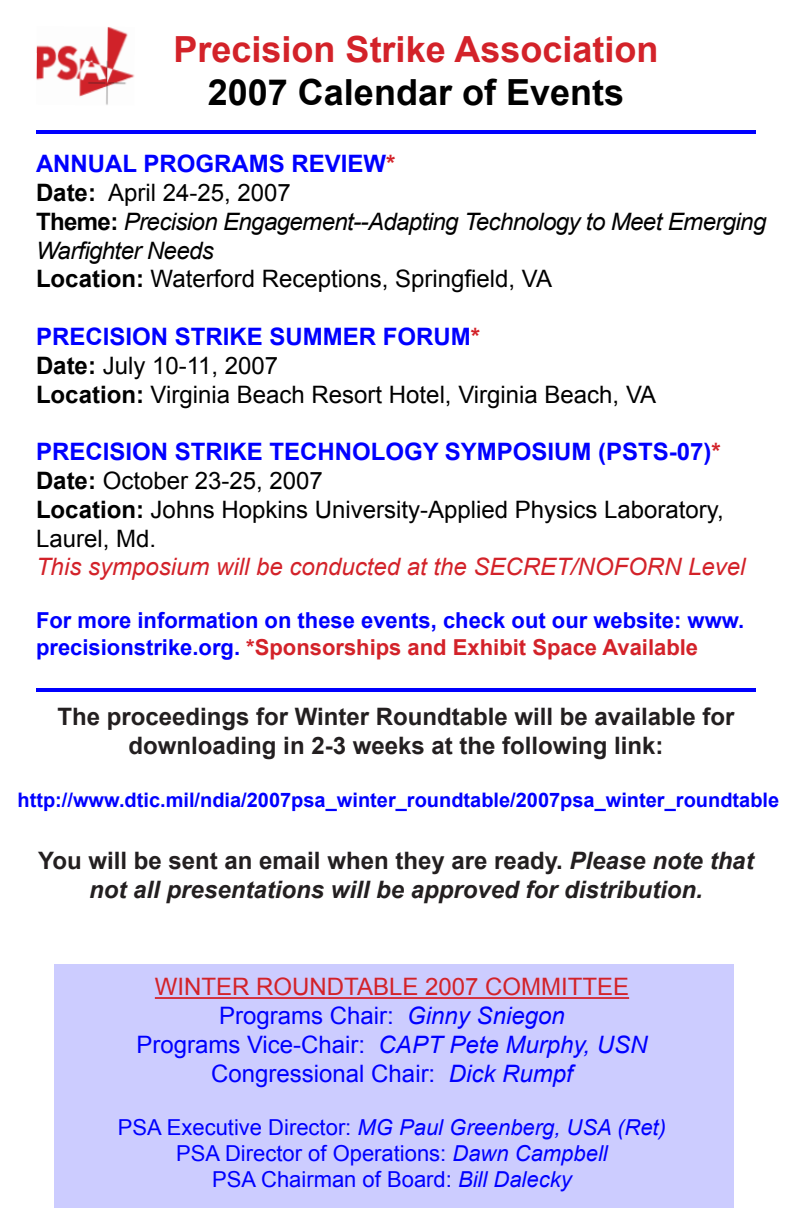
<style>
.page{position:relative;width:792px;height:1224px;background:#fff}
.page>*{position:absolute;margin:0;border:0;box-sizing:border-box;transform-origin:0 0}
.t1{font:700 36px "Arial";color:#d32229}
.t2{font:700 36px "Arial";color:#000}
.t3{font:24px "Arial";color:#000}
.t4{font:700 24px "Arial";color:#231f20}
.t5{font:700 24px "Arial";color:#00f}
.Agenda_headings{font:24px "Arial";color:#00f}
.t6{font:italic 24px/28.8px "Arial";letter-spacing:-.025em;color:#000}
.t7{font:italic 24px "Arial";color:#d32229}
.t8{font:italic 700 24px "Arial";color:#231f20}
.Agenda_headings-2{font:24px "Arial";color:#d32229}
.t9{font:700 22px/26.4px "Arial";color:#00f}
.Agenda_headings-3{font:22px "Arial";color:#00f}
.Agenda_headings-4{font:italic 22px "Arial";color:#00f}
.Agenda_headings-5{font:700 20px "Arial";color:#00f}
.s1{color:#d32229}
.s2{font-weight:700}
.s3{font-weight:700;font-style:normal}
.s4{font-style:italic}
.s5{font-style:normal}
</style>
<div class="page">
<img style="left:36px;top:27px;width:99px;height:78px">
<hr style="left:36px;top:130px;width:720px;height:4px;background:#00f">
<hr style="left:36px;top:688px;width:720px;height:4px;background:#00f">
<div style="left:54px;top:964px;width:680px;height:244px;background:#ccf"></div>
<hr style="left:155px;top:997px;width:474px;height:2px;background:#d32229">
<p class="t1" style="left:174px;top:26px;width:486px">Precision Strike Association</p>
<p class="t2" style="left:208px;top:69px;width:418px">2007 Calendar of Events</p>
<p class="t5" style="left:36px;top:148px;width:361px">ANNUAL PROGRAMS REVIEW<span class="s1">*</span></p>
<p class="t3" style="left:36px;top:177px;width:256px"><span class="s2">Date:</span> April 24-25, 2007</p>
<p class="t6" style="left:36px;top:207px;width:732px"><span class="s3">Theme:</span> Precision Engagement--Adapting Technology to Meet Emerging<br>Warfighter Needs</p>
<p class="t3" style="left:36px;top:263px;width:518px"><span class="s2">Location:</span> Waterford Receptions, Springfield, VA</p>
<p class="t5" style="left:36px;top:321px;width:446px">PRECISION STRIKE SUMMER FORUM<span class="s1">*</span></p>
<p class="t3" style="left:36px;top:350px;width:244px"><span class="s2">Date:</span> July 10-11, 2007</p>
<p class="t3" style="left:36px;top:379px;width:622px"><span class="s2">Location:</span> Virginia Beach Resort Hotel, Virginia Beach, VA</p>
<p class="t5" style="left:36px;top:436px;width:32px">Precision</p>
<p class="t5" style="left:175px;top:436px;width:32px">Strike</p>
<p class="t5" style="left:269px;top:436px;width:33px">Technology</p>
<p class="t5" style="left:445px;top:436px;width:34px">Symposium</p>
<p class="t5" style="left:598px;top:436px;width:124px">(PSTS-07)<span class="s1">*</span></p>
<p class="t3" style="left:36px;top:465px;width:288px"><span class="s2">Date:</span> October 23-25, 2007</p>
<p class="t3" style="left:36px;top:494px;width:689px"><span class="s2">Location:</span> Johns Hopkins University-Applied Physics Laboratory,</p>
<p class="t3" style="left:36px;top:523px;width:122px">Laurel, Md.</p>
<p class="t7" style="left:36px;top:552px;width:711px">This symposium will be conducted at the SECRET/NOFORN Level</p>
<p class="t9" style="left:36px;top:608px;width:710px">For more information on these events, check out our website: www. precisionstrike.org. <span class="s1">*Sponsorships and Exhibit Space Available</span></p>
<p class="t4" style="left:57px;top:701px;width:679px">The proceedings for Winter Roundtable will be available for</p>
<p class="t4" style="left:129px;top:730px;width:536px">downloading in 2-3 weeks at the following link:</p>
<p class="Agenda_headings-5" style="left:18px;top:786px;width:763px">http://www.dtic.mil/ndia/2007psa_winter_roundtable/2007psa_winter_roundtable</p>
<p class="t4" style="left:38px;top:845px;width:717px">You will be sent an email when they are ready. <span class="s4">Please note that</span></p>
<p class="t8" style="left:89px;top:874px;width:615px">not all presentations will be approved for distribution.</p>
<p class="Agenda_headings-2" style="left:155px;top:971px;width:64px">Wi nter</p>
<p class="Agenda_headings-2" style="left:256px;top:971px;width:87px">Roundtable</p>
<p class="Agenda_headings-2" style="left:425px;top:971px;width:94px">2007 Committee</p>
<p class="Agenda_headings" style="left:219px;top:1000px;width:347px">Programs Chair: <span class="s4">Ginny Sniegon</span></p>
<p class="Agenda_headings" style="left:136px;top:1029px;width:513px">Programs Vice-Chair: <span class="s4">CAPT Pete Murphy, USN</span></p>
<p class="Agenda_headings" style="left:211px;top:1058px;width:363px">Congressional Chair: <span class="s4">Dick Rumpf</span></p>
<p class="Agenda_headings-4" style="left:118px;top:1113px;width:550px"><span class="s5">PSA Executive Director:</span> MG Paul Greenberg, USA (Ret)</p>
<p class="Agenda_headings-3" style="left:176px;top:1139px;width:433px">PSA Director of Operations: <span class="s4">Dawn Campbell</span></p>
<p class="Agenda_headings-3" style="left:212px;top:1165px;width:361px">PSA Chairman of Board: <span class="s4">Bill Dalecky</span></p>
</div>
